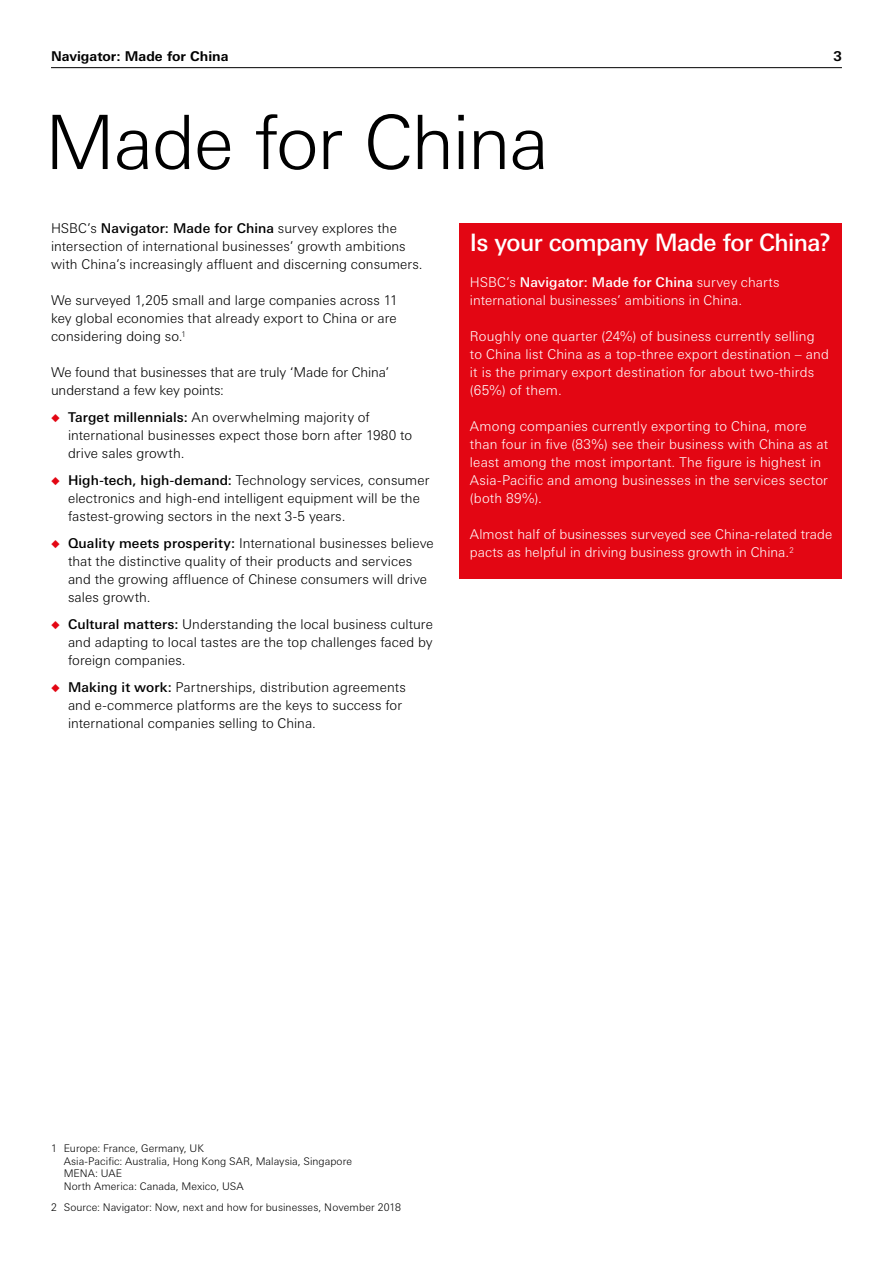
<style>
.page{position:relative;width:893px;height:1263px;background:#fff}
.page>*{position:absolute;margin:0;border:0;box-sizing:border-box;transform-origin:0 0}
.t1{font:300 75px "Univers Nextfor HSBC";letter-spacing:-.03em;color:#000}
.t2{font:500 24px "Univers Nextfor HSBC";letter-spacing:-.03em;color:#fff}
.t3{font:300 13.5px/18px "Univers Nextfor HSBC";letter-spacing:.005em;color:#000}
.t4{font:300 13.5px/18px "Univers Nextfor HSBC";letter-spacing:.01em;color:#fff}
.t5{font:700 13.5px "Univers Nextfor HSBC";color:#000}
.t6{font:300 10.5px/12.6px "Univers Nextfor HSBC";letter-spacing:.005em;color:#000}
.s1{font-weight:500}
.s2{color:#e30613}
</style>
<div class="page">
<hr style="left:51px;top:67px;width:791px;height:1px;background:#000">
<div style="left:459px;top:223px;width:383px;height:355px;background:#e30613"></div>
<p class="t5" style="left:51px;top:47px;width:179px">Navigator: Made for China</p>
<p class="t5" style="left:833px;top:47px;width:10px">3</p>
<h1 class="t1" style="left:45px;top:89px;width:506px">Made for China</h1>
<p class="t3" style="left:51px;top:218px;width:373px">HSBC’s <span class="s1">Navigator: Made for China</span> survey explores the intersection of international businesses’ growth ambitions with China’s increasingly affluent and discerning consumers.</p>
<p class="t3" style="left:51px;top:290px;width:348px;text-align:justify">We surveyed 1,205 small and large companies across 11 key global economies that already export to China or are considering doing so.<sup>1</sup></p>
<p class="t3" style="left:51px;top:362px;width:340px">We found that businesses that are truly ‘Made for China’ understand a few key points:</p>
<p class="t3" style="left:68px;top:407px;width:346px;text-indent:-17px"><span class="s2">◆</span> <span class="s1">Target millennials:</span> An overwhelming majority of international businesses expect those born after 1980 to drive sales growth.</p>
<p class="t3" style="left:68px;top:470px;width:363px;text-indent:-17px"><span class="s2">◆</span> <span class="s1">High-tech, high-demand:</span> Technology services, consumer electronics and high-end intelligent equipment will be the fastest-growing sectors in the next 3-5 years.</p>
<p class="t3" style="left:68px;top:533px;width:367px;text-indent:-17px"><span class="s2">◆</span> <span class="s1">Quality meets prosperity:</span> International businesses believe that the distinctive quality of their products and services and the growing affluence of Chinese consumers will drive sales growth.</p>
<p class="t3" style="left:68px;top:614px;width:366px;text-align:justify;text-indent:-17px"><span class="s2">◆</span> <span class="s1">Cultural matters:</span> Understanding the local business culture and adapting to local tastes are the top challenges faced by foreign companies.</p>
<p class="t3" style="left:68px;top:677px;width:339px;text-indent:-17px"><span class="s2">◆</span> <span class="s1">Making it work:</span> Partnerships, distribution agreements and e-commerce platforms are the keys to success for international companies selling to China.</p>
<h2 class="t2" style="left:470px;top:226px;width:363px">Is your company Made for China?</h2>
<p class="t4" style="left:470px;top:273px;width:311px">HSBC’s <span class="s1">Navigator: Made for China</span> survey charts international businesses’ ambitions in China.</p>
<p class="t4" style="left:470px;top:327px;width:361px">Roughly one quarter (24%) of business currently selling to China list China as a top-three export destination – and it is the primary export destination for about two-thirds (65%) of them.</p>
<p class="t4" style="left:470px;top:416px;width:360px">Among companies currently exporting to China, more than four in five (83%) see their business with China as at least among the most important. The figure is highest in Asia-Pacific and among businesses in the services sector (both 89%).</p>
<p class="t4" style="left:470px;top:524px;width:364px">Almost half of businesses surveyed see China-related trade pacts as helpful in driving business growth in China.<sup>2</sup></p>
<p class="t6" style="left:64px;top:1141px;width:290px;text-indent:-13px">1 Europe: France, Germany, UK<br>Asia-Pacific: Australia, Hong Kong SAR, Malaysia, Singapore MENA: UAE<br>North America: Canada, Mexico, USA</p>
<p class="t6" style="left:51px;top:1200px;width:351px">2 Source: Navigator: Now, next and how for businesses, November 2018</p>
</div>
